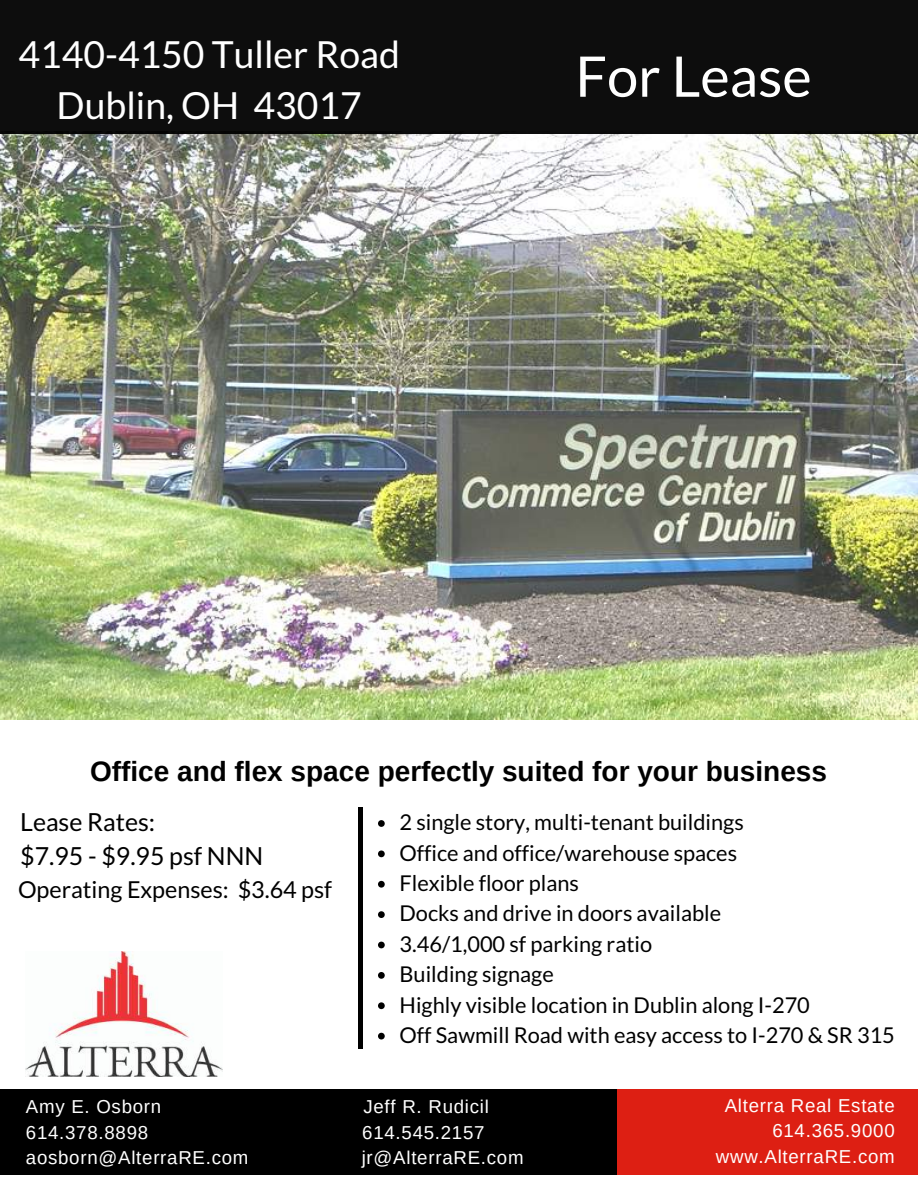
<style>
.page{position:relative;width:918px;height:1188px;background:#fff}
.page>*{position:absolute;margin:0;border:0;box-sizing:border-box;transform-origin:0 0}
.t1{font:55.95px "Lato";color:#fff}
.t2{font:37.35px/51.8px "Lato";color:#fff;text-align:center}
.t3{font:700 28.05px "Arimo";color:#000}
.t4{font:24.9px/33.8px "Lato";color:#000}
.t5{font:23.4px "Lato";color:#000}
.t6{font:21.75px/30.3px "Lato";color:#000}
.t7{font:18.75px/25.8px "Arimo";letter-spacing:.04em;color:#fff;text-align:right}
</style>
<div class="page">
<img style="left:0;top:134px;width:918px;height:586px">
<div style="left:0;top:0;width:918px;height:134px;background:#0d0d0d"></div>
<div style="left:0;top:1089px;width:620px;height:85px;background:#000"></div>
<div style="left:618px;top:1089px;width:300px;height:85px;background:#dd1f13"></div>
<svg style="left:378px;top:820px;width:7px;height:7px"></svg>
<svg style="left:378px;top:850px;width:7px;height:7px"></svg>
<svg style="left:378px;top:881px;width:7px;height:7px"></svg>
<svg style="left:378px;top:911px;width:7px;height:7px"></svg>
<svg style="left:378px;top:942px;width:7px;height:6px"></svg>
<svg style="left:378px;top:972px;width:7px;height:7px"></svg>
<svg style="left:378px;top:1002px;width:7px;height:7px"></svg>
<svg style="left:378px;top:1033px;width:7px;height:7px"></svg>
<div style="left:358px;top:807px;width:5px;height:242px;background:#000"></div>
<img style="left:26px;top:952px;width:197px;height:125px">
<h2 class="t2" style="left:19px;top:27px;width:383px">4140-4150 Tuller Road<br>Dublin, OH 43017</h2>
<h1 class="t1" style="left:575px;top:42px;width:238px">For Lease</h1>
<p class="t3" style="left:90px;top:755px;width:739px">Office and flex space perfectly suited for your business</p>
<p class="t4" style="left:20px;top:805px;width:245px">Lease Rates:<br>$7.95 - $9.95 psf NNN</p>
<p class="t6" style="left:400px;top:807px;width:497px">2 single story, multi-tenant buildings<br>Office and office/warehouse spaces<br>Flexible floor plans<br>Docks and drive in doors available<br>3.46/1,000 sf parking ratio<br>Building signage<br>Highly visible location in Dublin along I-270<br>Off Sawmill Road with easy access to I-270 &amp; SR 315</p>
<p class="t5" style="left:18px;top:875px;width:316px">Operating Expenses: $3.64 psf</p>
<p class="t7" style="left:26px;top:1093px;width:137px">Amy E. Osborn</p>
<p class="t7" style="left:363px;top:1093px;width:127px">Jeff R. Rudicil</p>
<p class="t7" style="left:26px;top:1119px;width:124px">614.378.8898</p>
<p class="t7" style="left:362px;top:1119px;width:124px">614.545.2157</p>
<p class="t7" style="left:26px;top:1145px;width:224px">aosborn@AlterraRE.com</p>
<p class="t7" style="left:362px;top:1145px;width:163px">jr@AlterraRE.com</p>
<p class="t7" style="left:716px;top:1092px;width:180px">Alterra Real Estate<br>614.365.9000 www.AlterraRE.com</p>
</div>
